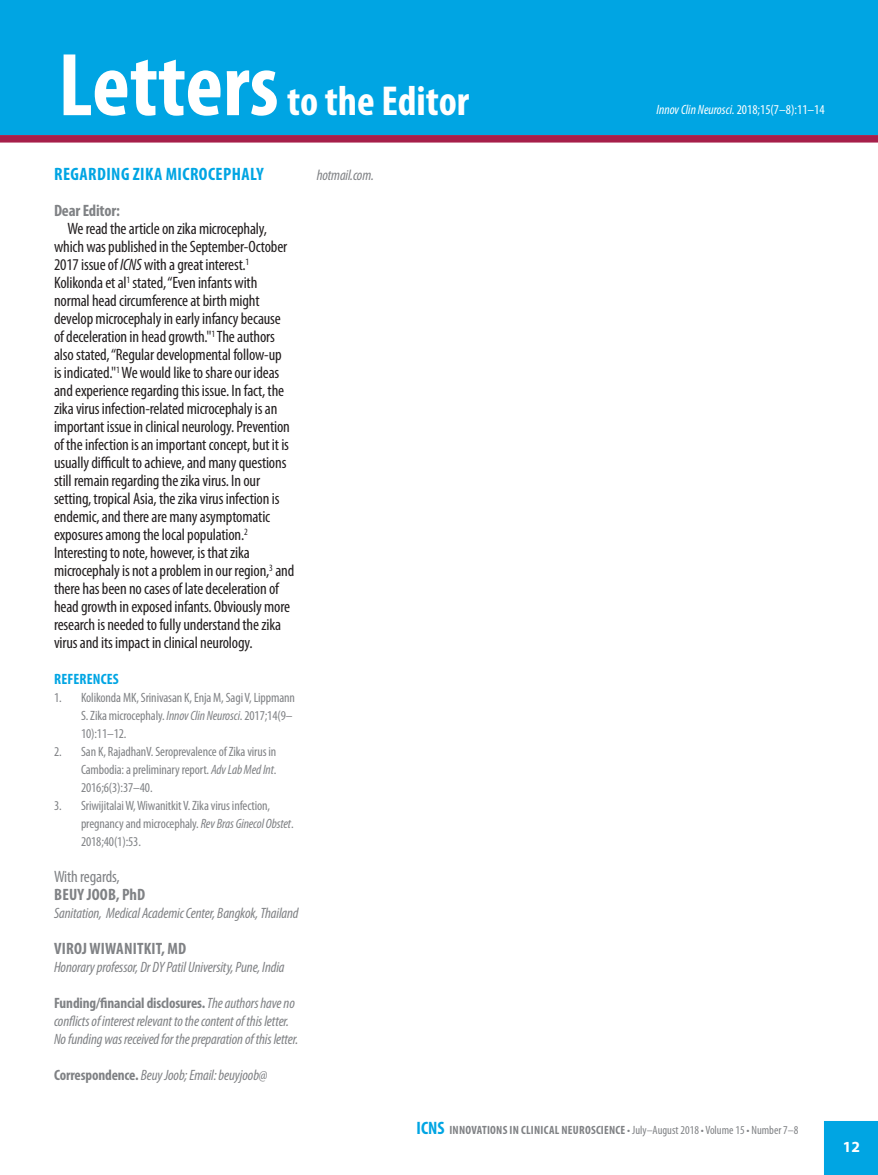
<style>
.page{position:relative;width:878px;height:1175px;background:#fff}
.page>*{position:absolute;margin:0;border:0;box-sizing:border-box;transform-origin:0 0}
.t1{font:700 condensed 90px "Myriad Pro";color:#fff}
.t2{font:700 condensed 42px "Myriad Pro";color:#fff}
.t3{font:700 condensed 18px "Myriad Pro";letter-spacing:.025em;color:#00a5e3}
.t4{font:condensed 16.5px/18px "Myriad Pro";letter-spacing:-.01em;color:#231f20}
.t5{font:700 condensed 16.5px "Myriad Pro";letter-spacing:.01em;color:#808285}
.t6{font:condensed 16.5px "Myriad Pro";letter-spacing:-.01em;color:#808285}
.t7{font:700 condensed 16.5px "Myriad Pro";letter-spacing:-.01em;color:#808285}
.t8{font:700 15.45px "Myriad Pro";color:#fff}
.t9{font:italic condensed 15px/18px "Myriad Pro";letter-spacing:-.01em;color:#808285}
.t10{font:700 condensed 15px "Myriad Pro";letter-spacing:.01em;color:#00a5e3}
.t11{font:condensed 13.5px/18px "Myriad Pro";letter-spacing:-.01em;color:#808285}
.t12{font:italic condensed 13.5px "Myriad Pro";color:#fff}
.t13{font:condensed 12px "Myriad Pro";color:#808285}
.s1{font-style:normal}
.s2{font-style:italic}
.s3{font-weight:700;font-style:normal}
.s4{font-weight:700;font-size:18px;color:#00a5e3}
.s5{font-weight:700}
</style>
<div class="page">
<div style="left:824px;top:1121px;width:54px;height:53px;background:#00a5e3"></div>
<div style="left:0;top:0;width:878px;height:135px;background:#00a5e3"></div>
<div style="left:0;top:135px;width:878px;height:7px;background:#a61f4a"></div>
<p class="t1" style="left:58px;top:29px;width:222px">Letters</p>
<p class="t2" style="left:287px;top:75px;width:183px">to the Editor</p>
<p class="t12" style="left:656px;top:102px;width:170px">Innov Clin Neurosci. <span class="s1">2018;15(7–8):11–14</span></p>
<p class="t3" style="left:54px;top:163px;width:211px">REGARDING ZIKA MICROCEPHALY</p>
<p class="t7" style="left:54px;top:200px;width:67px">Dear Editor:</p>
<p class="t4" style="left:54px;top:219px;width:242px;text-indent:13px">We read the article on zika microcephaly, which was published in the September-October 2017 issue of <span class="s2">ICNS</span> with a great interest.<sup>1<br></sup>Kolikonda et al<sup>1</sup> stated, “Even infants with normal head circumference at birth might develop microcephaly in early infancy because of deceleration in head growth."<sup>1</sup> The authors also stated, “Regular developmental follow-up<br>is indicated."<sup>1</sup> We would like to share our ideas and experience regarding this issue. In fact, the zika virus infection-related microcephaly is an important issue in clinical neurology. Prevention of the infection is an important concept, but it is usually difficult to achieve, and many questions still remain regarding the zika virus. In our setting, tropical Asia, the zika virus infection is endemic, and there are many asymptomatic exposures among the local population.<sup>2<br></sup>Interesting to note, however, is that zika microcephaly is not a problem in our region,<sup>3</sup> and there has been no cases of late deceleration of head growth in exposed infants. Obviously more research is needed to fully understand the zika virus and its impact in clinical neurology.</p>
<p class="t10" style="left:54px;top:670px;width:66px">REFERENCES</p>
<p class="t11" style="left:81px;top:688px;width:215px;text-indent:-27px">1. Kolikonda MK, Srinivasan K, Enja M, Sagi V, Lippmann<br>S. Zika microcephaly. <span class="s2">Innov Clin Neurosci</span>. 2017;14(9–<br>10):11–12.</p>
<p class="t11" style="left:81px;top:742px;width:197px;text-align:justify;text-indent:-27px">2. San K, RajadhanV. Seroprevalence of Zika virus in Cambodia: a preliminary report. <span class="s2">Adv Lab Med Int</span>.<br>2016;6(3):37–40.</p>
<p class="t11" style="left:81px;top:796px;width:214px;text-indent:-27px">3. Sriwijitalai W, Wiwanitkit V. Zika virus infection, pregnancy and microcephaly. <span class="s2">Rev Bras Ginecol Obstet</span>.<br>2018;40(1):53.</p>
<p class="t6" style="left:54px;top:867px;width:67px">With regards,</p>
<p class="t5" style="left:54px;top:884px;width:93px">BEUY JOOB, PhD</p>
<p class="t9" style="left:54px;top:904px;width:246px">Sanitation, Medical Academic Center, Bangkok, Thailand</p>
<p class="t5" style="left:54px;top:938px;width:134px">VIROJ WIWANITKIT, MD</p>
<p class="t9" style="left:54px;top:958px;width:232px">Honorary professor, Dr DY Patil University, Pune, India</p>
<p class="t9" style="left:54px;top:994px;width:246px"><span class="s3">Funding/financial disclosures.</span>The authors have no conflicts of interest relevant to the content of this letter.<br>No funding was received for the preparation of this letter.</p>
<p class="t9" style="left:54px;top:1066px;width:215px"><span class="s3">Correspondence.</span> Beuy Joob; Email: beuyjoob@</p>
<p class="t9" style="left:316px;top:166px;width:59px">hotmail.com.</p>
<p class="t13" style="left:416px;top:1123px;width:383px"><span class="s4">ICNS</span> <span class="s5">INNOVATIONS IN CLINICAL NEUROSCIENCE</span> • July–August 2018 • Volume 15 • Number 7–8</p>
<p class="t8" style="left:842px;top:1136px;width:19px">12</p>
</div>
